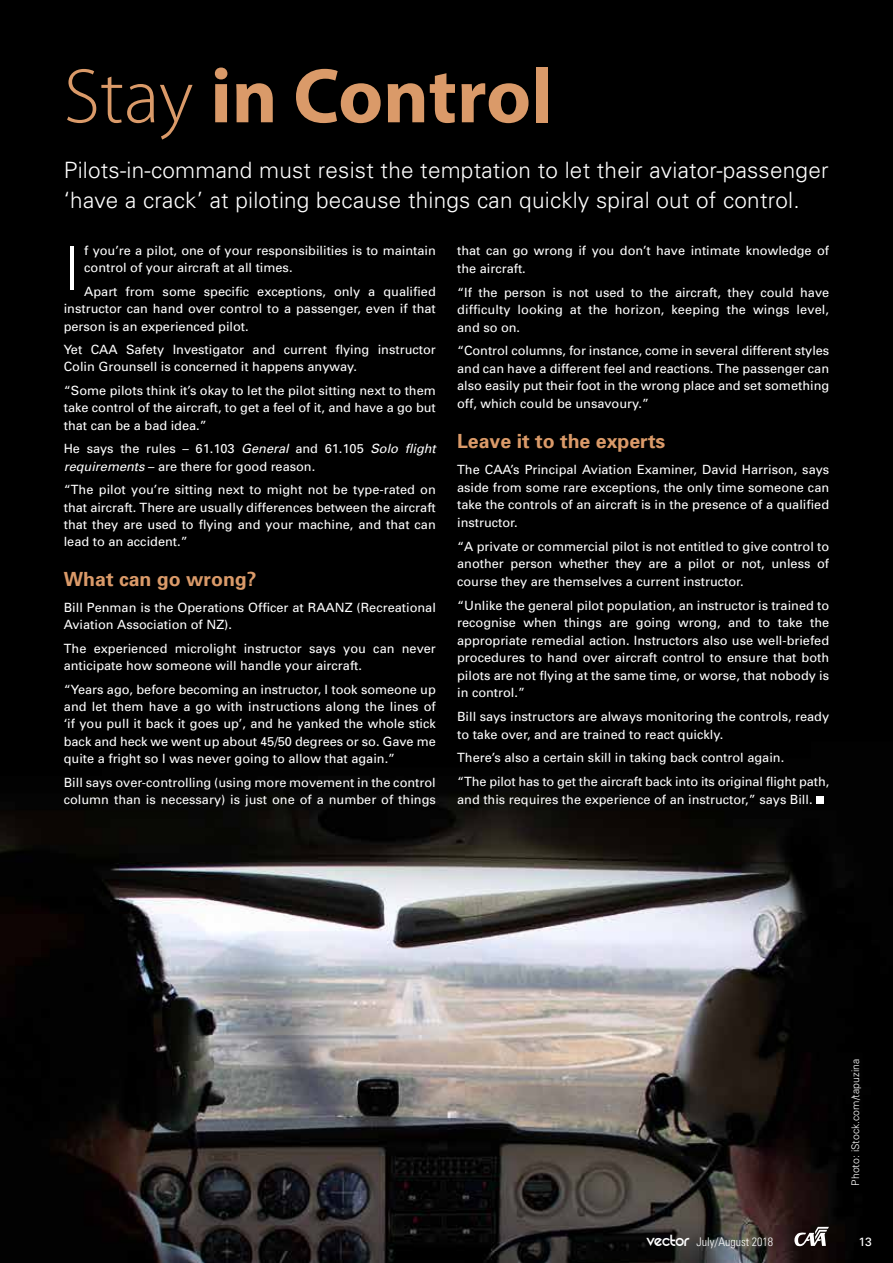
<style>
.page{position:relative;width:893px;height:1263px;background:#fff}
.page>*{position:absolute;margin:0;border:0;box-sizing:border-box;transform-origin:0 0}
.t1{font:700 78px "Myriad Pro";color:#da9a69}
.t2{font:300 60.6px "Univers";color:#fff}
.t3{font:300 22.5px/30px "Univers";letter-spacing:.01em;color:#fff}
.t4{font:700 19.5px "Univers";color:#da9a69}
.t5{font:12.75px/17.2px "Univers";color:#fff}
.t6{font:300 condensed 12px "Univers";color:#fff}
.t7{font:12px "Univers";color:#fff}
.t8{font:300 10.5px "Univers";color:#fff}
.s1{font-weight:300}
.s2{font-style:italic}
.s3{font-family:"REZ";font-weight:400;font-stretch:normal;font-size:18px}
</style>
<div class="page">
<img style="left:0;top:0;width:893px;height:1263px">
<div style="left:816px;top:796px;width:7px;height:8px;background:#fff"></div>
<svg style="left:794px;top:1227px;width:35px;height:19px"></svg>
<h1 class="t1" style="left:64px;top:45px;width:490px"><span class="s1">Stay</span> in Control</h1>
<h3 class="t3" style="left:64px;top:154px;width:766px">Pilots-in-command must resist the temptation to let their aviator-passenger ‘have a crack’ at piloting because things can quickly spiral out of control.</h3>
<h2 class="t2" style="left:64px;top:232px;width:18px">I</h2>
<p class="t5" style="left:84px;top:242px;width:353px">f you’re a pilot, one of your responsibilities is to maintain control of your aircraft at all times.</p>
<p class="t5" style="left:64px;top:283px;width:374px;text-align:justify;text-indent:20px">Apart from some specific exceptions, only a qualified instructor can hand over control to a passenger, even if that person is an experienced pilot.</p>
<p class="t5" style="left:64px;top:341px;width:374px">Yet CAA Safety Investigator and current flying instructor<br>Colin Grounsell is concerned it happens anyway.</p>
<p class="t5" style="left:64px;top:382px;width:374px;text-align:justify">“Some pilots think it’s okay to let the pilot sitting next to them take control of the aircraft, to get a feel of it, and have a go but that can be a bad idea.”</p>
<p class="t5" style="left:64px;top:440px;width:374px">He says the rules – 61.103 <span class="s2">General</span> and 61.105 <span class="s2">Solo flight requirements</span> – are there for good reason.</p>
<p class="t5" style="left:64px;top:481px;width:374px;text-align:justify">“The pilot you’re sitting next to might not be type-rated on that aircraft. There are usually differences between the aircraft that they are used to flying and your machine, and that can lead to an accident.”</p>
<h3 class="t4" style="left:64px;top:567px;width:194px">What can go wrong?</h3>
<p class="t5" style="left:64px;top:599px;width:374px">Bill Penman is the Operations Officer at RAANZ (Recreational<br>Aviation Association of NZ).</p>
<p class="t5" style="left:64px;top:639px;width:374px">The experienced microlight instructor says you can never anticipate how someone will handle your aircraft.</p>
<p class="t5" style="left:64px;top:680px;width:374px;text-align:justify">“Years ago, before becoming an instructor, I took someone up and let them have a go with instructions along the lines of ‘if you pull it back it goes up’, and he yanked the whole stick back and heck we went up about 45/50 degrees or so. Gave me quite a fright so I was never going to allow that again.”</p>
<p class="t5" style="left:64px;top:773px;width:374px">Bill says over-controlling (using more movement in the control column than is necessary) is just one of a number of things</p>
<p class="t5" style="left:457px;top:242px;width:374px">that can go wrong if you don’t have intimate knowledge of the aircraft.</p>
<p class="t5" style="left:457px;top:283px;width:374px;text-align:justify">“If the person is not used to the aircraft, they could have difficulty looking at the horizon, keeping the wings level, and so on.</p>
<p class="t5" style="left:457px;top:342px;width:374px;text-align:justify">“Control columns, for instance, come in several different styles and can have a different feel and reactions. The passenger can also easily put their foot in the wrong place and set something off, which could be unsavoury.”</p>
<h3 class="t4" style="left:457px;top:429px;width:210px">Leave it to the experts</h3>
<p class="t5" style="left:457px;top:461px;width:374px;text-align:justify">The CAA’s Principal Aviation Examiner, David Harrison, says aside from some rare exceptions, the only time someone can take the controls of an aircraft is in the presence of a qualified instructor.</p>
<p class="t5" style="left:457px;top:537px;width:374px;text-align:justify">“A private or commercial pilot is not entitled to give control to another person whether they are a pilot or not, unless of course they are themselves a current instructor.</p>
<p class="t5" style="left:457px;top:596px;width:374px;text-align:justify">“Unlike the general pilot population, an instructor is trained to recognise when things are going wrong, and to take the appropriate remedial action. Instructors also use well-briefed procedures to hand over aircraft control to ensure that both pilots are not flying at the same time, or worse, that nobody is in control.”</p>
<p class="t5" style="left:457px;top:707px;width:374px">Bill says instructors are always monitoring the controls, ready to take over, and are trained to react quickly.</p>
<p class="t5" style="left:457px;top:746px;width:374px;line-height:23.9px">There’s also a certain skill in taking back control again.<br>“The pilot has to get the aircraft back into its original flight path,</p>
<p class="t5" style="left:457px;top:790px;width:357px">and this requires the experience of an instructor,” says Bill.</p>
<p class="t8" style="left:849px;top:1185px;width:128px;rotate:-90deg">Photo: iStock.com/tapuzina</p>
<p class="t6" style="left:647px;top:1235px;width:128px"><span class="s3">vector</span> July/August 2018</p>
<p class="t7" style="left:858px;top:1234px;width:15px">13</p>
</div>
